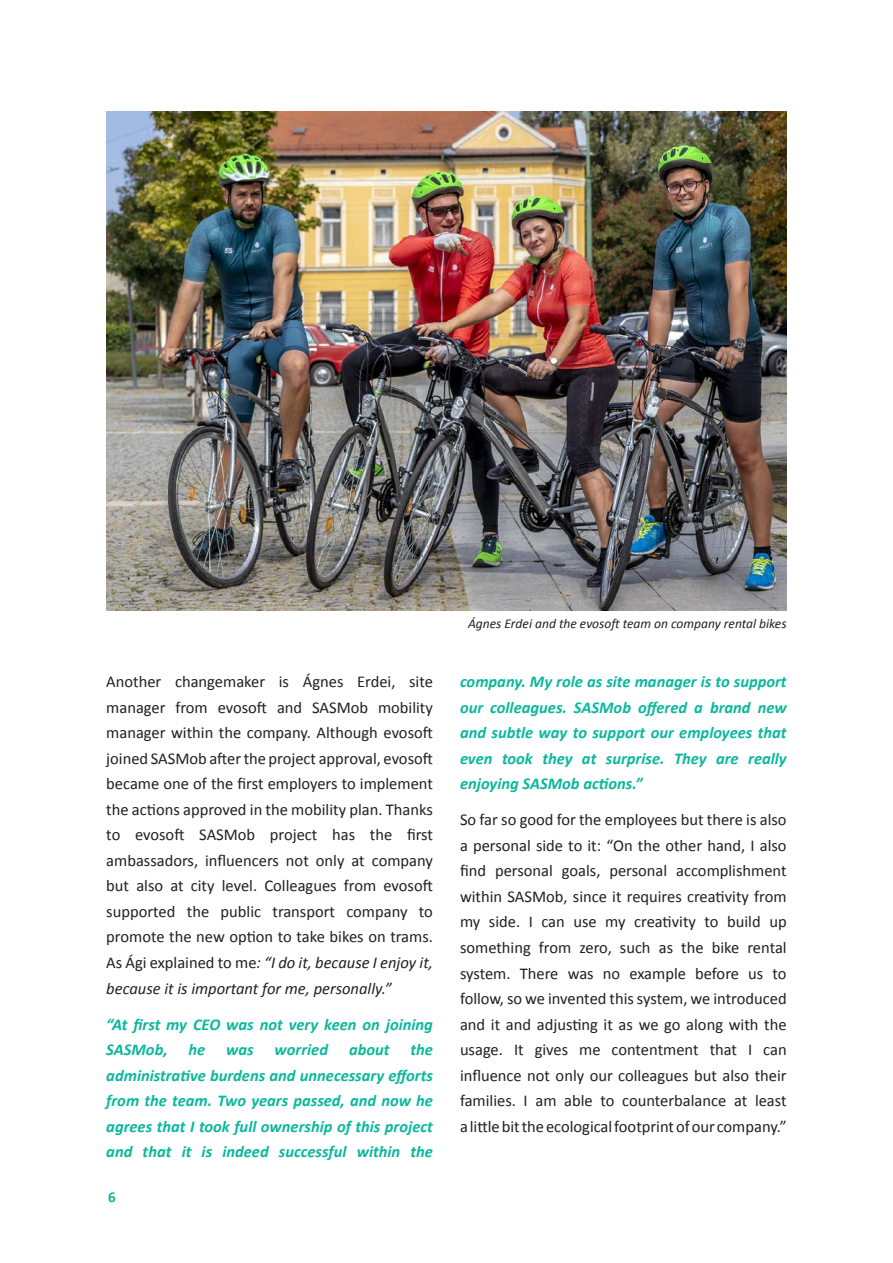
<style>
.page{position:relative;width:893px;height:1263px;background:#fff}
.page>*{position:absolute;margin:0;border:0;box-sizing:border-box;transform-origin:0 0}
.Para{font:16.5px/25.5px "Calibri";color:#231f20;text-align:justify}
.Para-2{font:italic 700 16.5px/25.5px "Calibri";color:#09b89d;text-align:justify}
.t1{font:700 15px "Calibri";color:#09b89d}
.FigureCaption{font:italic 13.5px "Calibri";color:#231f20}
.s1{font-style:italic}
</style>
<div class="page">
<img style="left:106px;top:111px;width:681px;height:499px">
<p class="Para" style="left:106px;top:669px;width:328px">Another changemaker is Ágnes Erdei, site manager from evosoft and SASMob mobility manager within the company. Although evosoft joined SASMob afterthe project approval, evosoft became one of the first employers to implement the actions approved in the mobility plan. Thanks to evosoft SASMob project has the first ambassadors, influencers not only at company but also at city level. Colleagues from evosoft supported the public transport company to promote the new option to take bikes on trams.<br>As Ági explained to me<span class="s1">: “I do it, because I enjoy it, because it is important for me, personally.”</span></p>
<p class="Para-2" style="left:106px;top:1011px;width:328px">“At first my CEO was not very keen on joining<br>SASMob,</p>
<p class="Para-2" style="left:106px;top:1036px;width:328px;text-indent:304px">the administrative burdens and unnecessary efforts from the team. Two years passed, and now he agrees that I took full ownership of this project and that it is indeed successful within the</p>
<p class="Para-2" style="left:189px;top:1036px;width:18px">he</p>
<p class="Para-2" style="left:226px;top:1036px;width:29px">was</p>
<p class="Para-2" style="left:275px;top:1036px;width:55px">worried</p>
<p class="Para-2" style="left:349px;top:1036px;width:42px">about</p>
<p class="t1" style="left:108px;top:1186px;width:9px">6</p>
<p class="FigureCaption" style="left:468px;top:615px;width:320px">Ágnes Erdei and the evosoft team on company rental bikes</p>
<p class="Para-2" style="left:460px;top:669px;width:328px">company. My role as site manager is to support our colleagues. SASMob offered a brand new and subtle way to support our employees that even took they at surprise. They are really enjoying SASMob actions.”</p>
<p class="Para" style="left:460px;top:807px;width:328px">So far so good for the employees but there is also a personal side to it: “On the other hand, I also find personal goals, personal accomplishment within SASMob, since it requires creativity from my side. I can use my creativity to build up something from zero, such as the bike rental system. There was no example before us to follow, so we invented this system, we introduced and it and adjusting it as we go along with the usage. It gives me contentment that I can influence not only our colleagues but also their families. I am able to counterbalance at least alittlebittheecologicalfootprintofour company.”</p>
</div>
